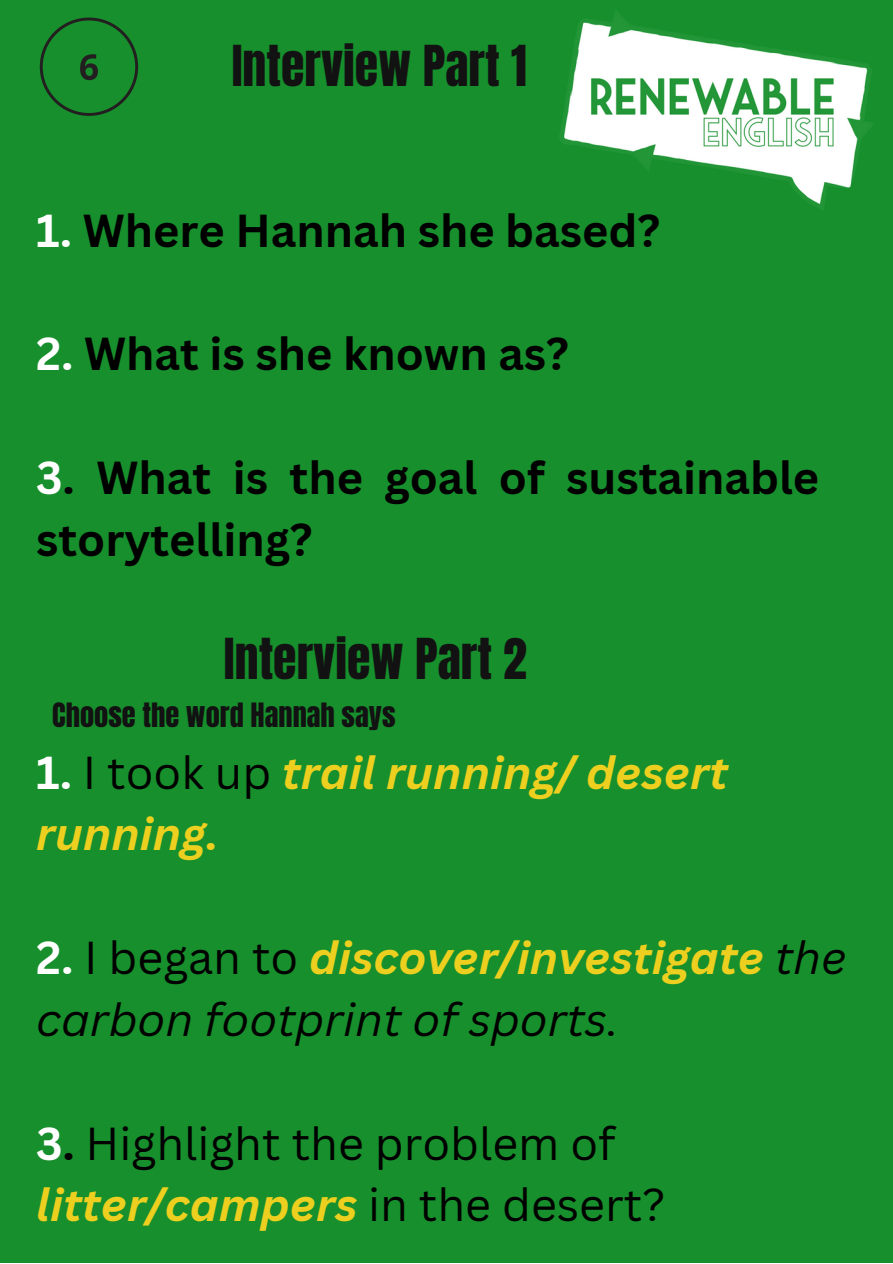
<style>
.page{position:relative;width:893px;height:1264px;background:#fff}
.page>*{position:absolute;margin:0;border:0;box-sizing:border-box;transform-origin:0 0}
.t1{font:48px "Anton";color:#121212}
.t2{font:700 45px/61.8px "Canva Sans";color:#000}
.t3{font:italic 45px/61.8px "Canva Sans";color:#000}
.t4{font:45px/61.8px "Canva Sans";color:#000}
.t5{font:italic 700 45px/61.8px "Canva Sans";color:#edd01f}
.t6{font:28.5px "Anton";color:#121212}
.s1{color:#fff}
.s2{font-style:normal;color:#fff}
.s3{font-weight:400;font-style:normal;color:#000}
.s4{font-weight:700;font-style:normal;color:#fff}
.s5{font-style:normal}
.s6{font-weight:700;color:#edd01f}
.s7{font-weight:700;color:#fff}
.s8{font-weight:700}
.s9{font-weight:700;font-style:italic;color:#edd01f}
</style>
<div class="page">
<div style="left:0;top:0;width:892px;height:1262px;background:#168f2c"></div>
<img style="left:559px;top:10px;width:315px;height:200px">
<svg style="left:40px;top:18px;width:98px;height:98px"></svg>
<p class="t1" style="left:232px;top:32px;width:297px">Interview Part 1</p>
<p class="t2" style="left:36px;top:198px;width:625px"><span class="s1">1.</span> Where Hannah she based?</p>
<p class="t2" style="left:36px;top:322px;width:534px"><span class="s1">2.</span> What is she known as?</p>
<p class="t2" style="left:36px;top:445px;width:784px"><span class="s1">3</span>. What is the goal of sustainable storytelling?</p>
<p class="t1" style="left:224px;top:624px;width:304px">Interview Part 2</p>
<p class="t6" style="left:52px;top:694px;width:345px">Choose the word Hannah says</p>
<p class="t5" style="left:36px;top:740px;width:693px"><span class="s2">1.</span> <span class="s3">I took up</span> trail running/ desert running.</p>
<p class="t3" style="left:36px;top:925px;width:812px"><span class="s4">2.</span> <span class="s5">I began to</span> <span class="s6">discover/investigate</span> the carbon footprint of sports.</p>
<p class="t4" style="left:36px;top:1111px;width:630px"><span class="s7">3</span><span class="s8">.</span> Highlight the problem of <span class="s9">litter/campers</span> in the desert?</p>
</div>
